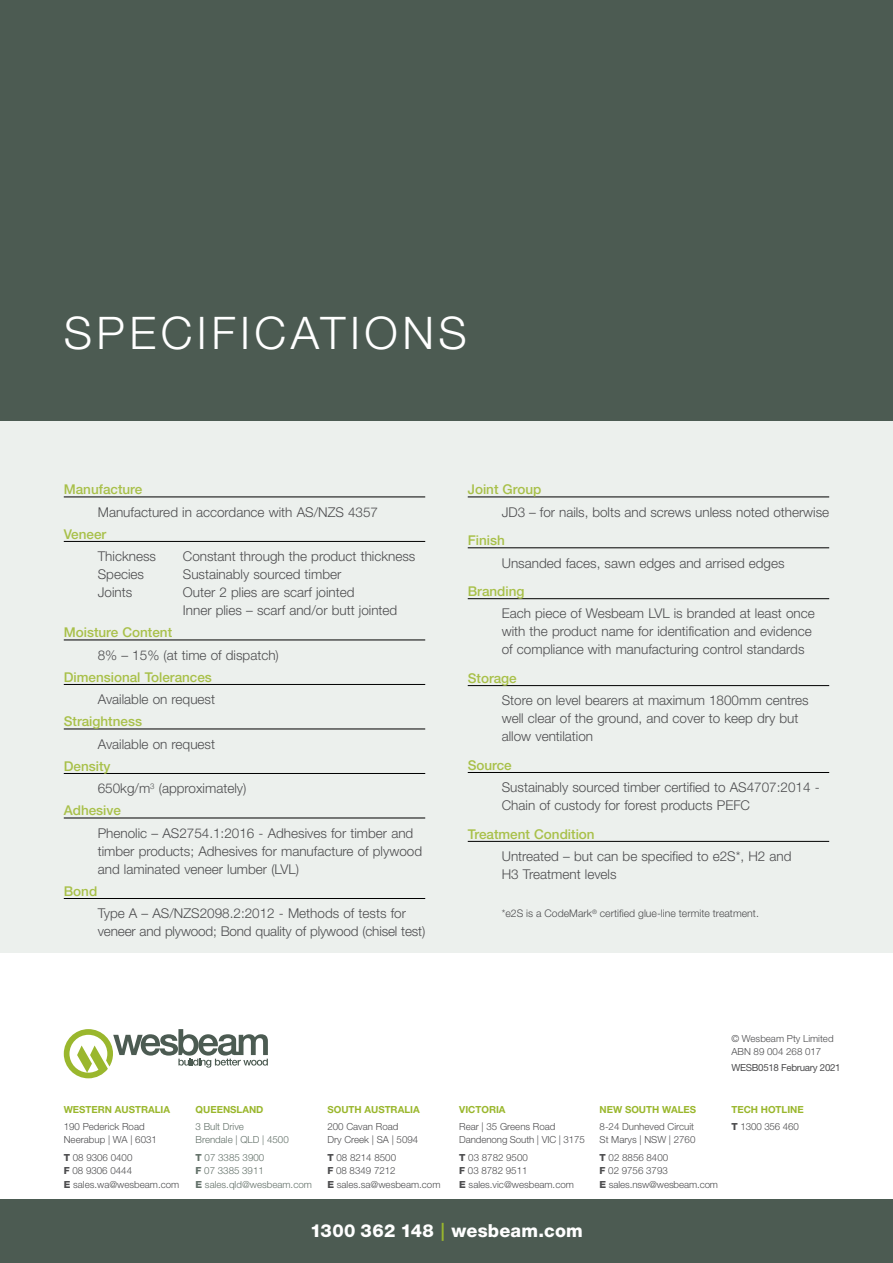
<style>
.page{position:relative;width:893px;height:1263px;background:#fff}
.page>*{position:absolute;margin:0;border:0;box-sizing:border-box;transform-origin:0 0}
.t1{font:300 45px "Helvetica Neue LT Std";letter-spacing:.1em;color:#fff}
.t2{font:800 18px "Helvetica Neue LT Std";letter-spacing:.01em;color:#fff}
.t3{font:300 13.5px/18px "Helvetica Neue LT Std";color:#4d4d4f}
.t4{font:500 13.5px "Helvetica Neue LT Std";color:#a8c049}
.t5{font:300 10.5px "Helvetica Neue LT Std";color:#4d4d4f}
.t6{font:300 9.75px/13.5px "Helvetica Neue LT Std";color:#4d4d4f}
.t7{font:700 9.75px "Helvetica Neue LT Std";color:#9ab72d}
.t8{font:300 9.75px/13.5px "Helvetica Neue LT Std";color:#637169}
.t9{font:9.75px "Helvetica Neue LT Std";letter-spacing:-.03em;color:#4d4d4f}
.s1{font-weight:800}
.s2{font-weight:500;color:#9ab72d}
</style>
<div class="page">
<div style="left:0;top:0;width:893px;height:421px;background:#4c5b52"></div>
<div style="left:0;top:421px;width:893px;height:531px;background:#ecf0ed"></div>
<svg style="left:64px;top:1029px;width:204px;height:49px"></svg>
<div style="left:0;top:1199px;width:893px;height:64px;background:#4c5b52"></div>
<hr style="left:64px;top:496px;width:361px;height:1px;background:#000">
<hr style="left:64px;top:541px;width:361px;height:1px;background:#000">
<hr style="left:64px;top:639px;width:361px;height:1px;background:#000">
<hr style="left:64px;top:684px;width:361px;height:1px;background:#000">
<hr style="left:64px;top:729px;width:361px;height:1px;background:#000">
<hr style="left:64px;top:773px;width:361px;height:1px;background:#000">
<hr style="left:64px;top:818px;width:361px;height:1px;background:#000">
<hr style="left:64px;top:898px;width:361px;height:1px;background:#000">
<hr style="left:468px;top:496px;width:361px;height:1px;background:#000">
<hr style="left:468px;top:547px;width:361px;height:1px;background:#000">
<hr style="left:468px;top:598px;width:361px;height:1px;background:#000">
<hr style="left:468px;top:685px;width:361px;height:1px;background:#000">
<hr style="left:468px;top:772px;width:361px;height:1px;background:#000">
<hr style="left:468px;top:841px;width:361px;height:1px;background:#000">
<h1 class="t1" style="left:64px;top:305px;width:405px">SPECIFICATIONS</h1>
<p class="t4" style="left:64px;top:482px;width:80px">Manufacture</p>
<p class="t3" style="left:98px;top:503px;width:282px">Manufactured in accordance with AS/NZS 4357</p>
<p class="t4" style="left:64px;top:526px;width:44px">Veneer</p>
<p class="t3" style="left:98px;top:547px;width:60px">Thickness</p>
<p class="t3" style="left:183px;top:547px;width:234px">Constant through the product thickness</p>
<p class="t3" style="left:98px;top:565px;width:48px">Species</p>
<p class="t3" style="left:183px;top:565px;width:160px">Sustainably sourced timber</p>
<p class="t3" style="left:98px;top:583px;width:36px">Joints</p>
<p class="t3" style="left:183px;top:583px;width:216px">Outer 2 plies are scarf jointed<br>Inner plies – scarf and/or butt jointed</p>
<p class="t4" style="left:64px;top:624px;width:110px">Moisture Content</p>
<p class="t3" style="left:98px;top:646px;width:183px">8% – 15% (at time of dispatch)</p>
<p class="t4" style="left:64px;top:669px;width:150px">Dimensional Tolerances</p>
<p class="t3" style="left:98px;top:690px;width:119px">Available on request</p>
<p class="t4" style="left:64px;top:713px;width:80px">Straightness</p>
<p class="t3" style="left:98px;top:734px;width:119px">Available on request</p>
<p class="t4" style="left:64px;top:758px;width:48px">Density</p>
<p class="t3" style="left:98px;top:779px;width:150px">650kg/m<sup>3</sup> (approximately)</p>
<p class="t4" style="left:64px;top:803px;width:59px">Adhesive</p>
<p class="t3" style="left:98px;top:824px;width:326px">Phenolic – AS2754.1:2016 - Adhesives for timber and timber products; Adhesives for manufacture of plywood and laminated veneer lumber (LVL)</p>
<p class="t4" style="left:64px;top:883px;width:35px">Bond</p>
<p class="t3" style="left:98px;top:904px;width:329px">Type A – AS/NZS2098.2:2012 - Methods of tests for veneer and plywood; Bond quality of plywood (chisel test)</p>
<p class="t4" style="left:468px;top:482px;width:75px">Joint Group</p>
<p class="t3" style="left:502px;top:503px;width:329px">JD3 – for nails, bolts and screws unless noted otherwise</p>
<p class="t4" style="left:468px;top:532px;width:39px">Finish</p>
<p class="t3" style="left:502px;top:553px;width:284px">Unsanded faces, sawn edges and arrised edges</p>
<p class="t4" style="left:468px;top:583px;width:58px">Branding</p>
<p class="t3" style="left:502px;top:604px;width:315px">Each piece of Wesbeam LVL is branded at least once with the product name for identification and evidence of compliance with manufacturing control standards</p>
<p class="t4" style="left:468px;top:670px;width:51px">Storage</p>
<p class="t3" style="left:502px;top:691px;width:308px">Store on level bearers at maximum 1800mm centres well clear of the ground, and cover to keep dry but allow ventilation</p>
<p class="t4" style="left:468px;top:757px;width:46px">Source</p>
<p class="t3" style="left:502px;top:778px;width:319px">Sustainably sourced timber certified to AS4707:2014 -<br>Chain of custody for forest products PEFC</p>
<p class="t4" style="left:468px;top:826px;width:128px">Treatment Condition</p>
<p class="t3" style="left:502px;top:847px;width:291px">Untreated – but can be specified to e2S*, H2 and<br>H3 Treatment levels</p>
<p class="t5" style="left:502px;top:907px;width:259px">*e2S is a CodeMark<sup>®</sup> certified glue-line termite treatment.</p>
<p class="t7" style="left:64px;top:1103px;width:108px">WESTERN AUSTRALIA</p>
<p class="t6" style="left:64px;top:1119px;width:95px">190 Pederick Road<br>Neerabup | WA | 6031</p>
<p class="t6" style="left:64px;top:1150px;width:117px"><span class="s1">T</span> 08 9306 0400<br><span class="s1">F</span> 08 9306 0444<br><span class="s1">E</span> sales.wa@wesbeam.com</p>
<p class="t7" style="left:196px;top:1103px;width:69px">QUEENSLAND</p>
<p class="t8" style="left:196px;top:1119px;width:95px">3 Bult Drive<br>Brendale | QLD | 4500</p>
<p class="t8" style="left:196px;top:1150px;width:118px"><span class="s1">T</span> 07 3385 3900<br><span class="s1">F</span> 07 3385 3911<br><span class="s1">E</span> sales.qld@wesbeam.com</p>
<p class="t7" style="left:327px;top:1103px;width:94px">SOUTH AUSTRALIA</p>
<p class="t6" style="left:327px;top:1119px;width:92px">200 Cavan Road<br>Dry Creek | SA | 5094</p>
<p class="t6" style="left:327px;top:1150px;width:115px"><span class="s1">T</span> 08 8214 8500<br><span class="s1">F</span> 08 8349 7212<br><span class="s1">E</span> sales.sa@wesbeam.com</p>
<p class="t7" style="left:459px;top:1103px;width:48px">VICTORIA</p>
<p class="t6" style="left:459px;top:1119px;width:127px">Rear | 35 Greens Road<br>Dandenong South | VIC | 3175</p>
<p class="t6" style="left:459px;top:1150px;width:116px"><span class="s1">T</span> 03 8782 9500<br><span class="s1">F</span> 03 8782 9511<br><span class="s1">E</span> sales.vic@wesbeam.com</p>
<p class="t7" style="left:600px;top:1103px;width:98px">NEW SOUTH WALES</p>
<p class="t6" style="left:600px;top:1119px;width:97px">8-24 Dunheved Circuit<br>St Marys | NSW | 2760</p>
<p class="t6" style="left:600px;top:1150px;width:120px"><span class="s1">T</span> 02 8856 8400<br><span class="s1">F</span> 02 9756 3793<br><span class="s1">E</span> sales.nsw@wesbeam.com</p>
<p class="t6" style="left:731px;top:1031px;width:104px">© Wesbeam Pty Limited<br>ABN 89 004 268 017</p>
<p class="t9" style="left:731px;top:1061px;width:111px">WESB0518 February 2021</p>
<p class="t7" style="left:731px;top:1103px;width:74px">TECH HOTLINE</p>
<p class="t6" style="left:731px;top:1119px;width:69px"><span class="s1">T</span> 1300 356 460</p>
<h2 class="t2" style="left:310px;top:1220px;width:274px">1300 362 148 <span class="s2">|</span> wesbeam.com</h2>
</div>
